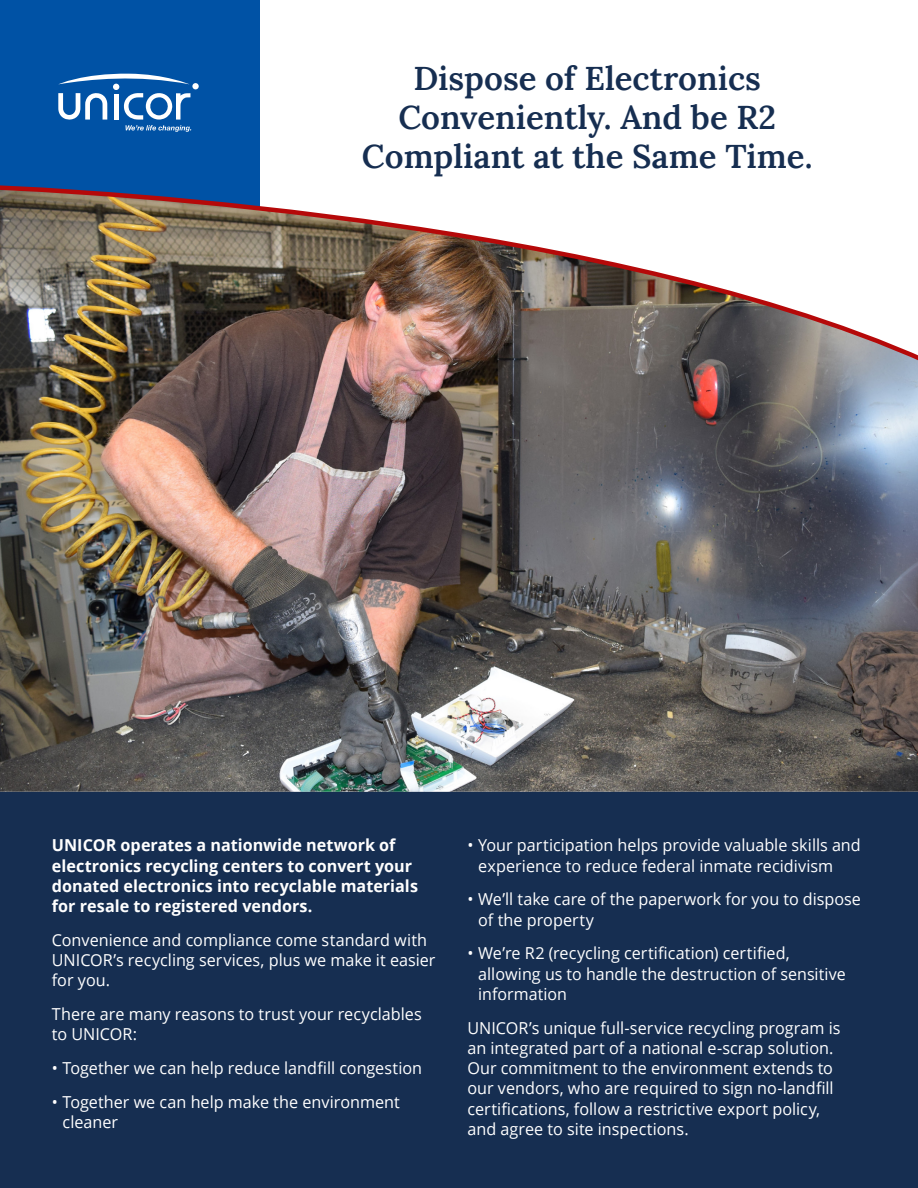
<style>
.page{position:relative;width:918px;height:1188px;background:#fff}
.page>*{position:absolute;margin:0;border:0;box-sizing:border-box;transform-origin:0 0}
.t1{font:600 33px/39px "Lora";color:#162e51;text-align:center}
.Body_White{font:16.5px/20.2px "Open Sans";color:#fff}
.Body_White-2{font:700 16.5px/20.2px "Open Sans";color:#fff}
</style>
<div class="page">
<div style="left:0;top:0;width:260px;height:247px;background:#0052a5"></div>
<div style="left:0;top:789px;width:918px;height:399px;background:#162e51"></div>
<img style="left:0;top:368px;width:918px;height:424px">
<svg style="left:58px;top:73px;width:133px;height:59px"></svg>
<div style="left:192px;top:83px;width:7px;height:6px;background:#fff;border-radius:50%"></div>
<img style="left:0;top:185px;width:918px;height:183px">
<p class="t1" style="left:362px;top:56px;width:452px">Dispose of Electronics<br>Conveniently. And be R2<br>Compliant at the Same Time.</p>
<p class="Body_White-2" style="left:52px;top:835px;width:368px">UNICOR operates a nationwide network of electronics recycling centers to convert your donated electronics into recyclable materials for resale to registered vendors.</p>
<p class="Body_White" style="left:52px;top:929px;width:385px">Convenience and compliance come standard with<br>UNICOR’s recycling services, plus we make it easier for you.</p>
<p class="Body_White" style="left:52px;top:1004px;width:371px">There are many reasons to trust your recyclables to UNICOR:</p>
<p class="Body_White" style="left:52px;top:1058px;width:372px">• Together we can help reduce landfill congestion</p>
<p class="Body_White" style="left:63px;top:1091px;width:339px;text-indent:-11px">• Together we can help make the environment cleaner</p>
<p class="Body_White" style="left:478px;top:835px;width:384px;text-indent:-11px">• Your participation helps provide valuable skills and experience to reduce federal inmate recidivism</p>
<p class="Body_White" style="left:478px;top:889px;width:384px;text-indent:-11px">• We’ll take care of the paperwork for you to dispose of the property</p>
<p class="Body_White" style="left:478px;top:943px;width:369px;text-indent:-11px">• We’re R2 (recycling certification) certified, allowing us to handle the destruction of sensitive information</p>
<p class="Body_White" style="left:467px;top:1017px;width:375px">UNICOR’s unique full-service recycling program is an integrated part of a national e-scrap solution.<br>Our commitment to the environment extends to our vendors, who are required to sign no-landfill certifications, follow a restrictive export policy, and agree to site inspections.</p>
</div>
